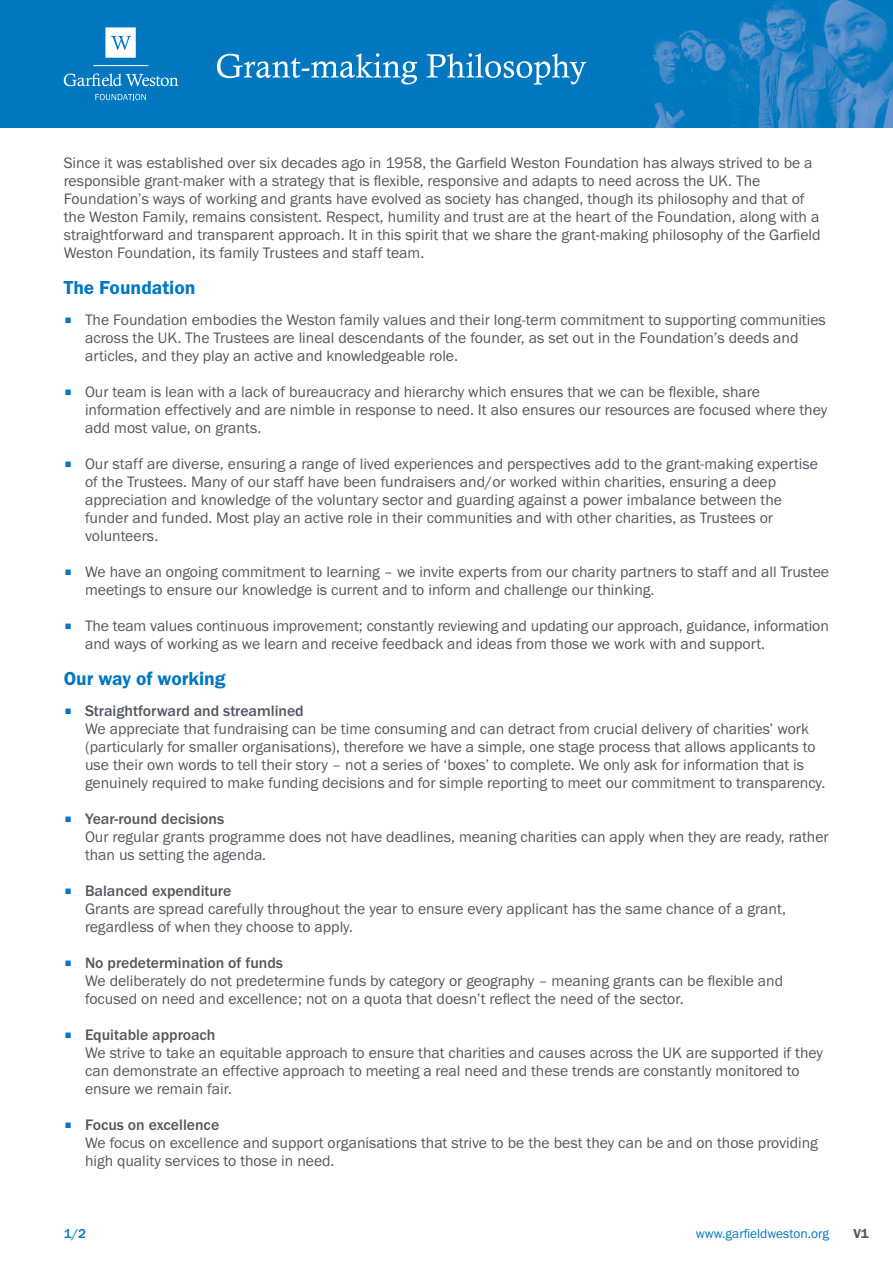
<style>
.page{position:relative;width:893px;height:1263px;background:#fff}
.page>*{position:absolute;margin:0;border:0;box-sizing:border-box;transform-origin:0 0}
.t1{font:19.5px "Franklin Gothic URW Dem";color:#0077bf}
.t2{font:15.75px/18px "Franklin Gothic URW Boo";color:#52575f}
.t3{font:500 15.75px "Franklin Gothic URW";color:#52575f}
.t4{font:13.5px "Franklin Gothic URW Boo";color:#0077bf}
.t5{font:500 13.5px "Franklin Gothic URW";color:#0077bf}
.t6{font:13.5px "Franklin Gothic URW Dem";color:#52575f}
.s1{font-family:"Lucida Grande";color:#0077bf}
.s2{font-family:"Lucida Grande";font-weight:400;color:#0077bf}
</style>
<div class="page">
<div style="left:0;top:0;width:893px;height:128px;background:#0077bf"></div>
<hr style="left:93px;top:65px;width:55px;height:1px;background:#fff">
<svg style="left:105px;top:27px;width:31px;height:31px"></svg>
<svg style="left:64px;top:73px;width:114px;height:13px"></svg>
<svg style="left:95px;top:94px;width:51px;height:6px"></svg>
<img style="left:644px;top:0;width:249px;height:128px">
<svg style="left:217px;top:53px;width:200px;height:32px"></svg>
<svg style="left:427px;top:53px;width:159px;height:32px"></svg>
<p class="t2" style="left:64px;top:156px;width:758px">Since it was established over six decades ago in 1958, the Garfield Weston Foundation has always strived to be a responsible grant-maker with a strategy that is flexible, responsive and adapts to need across the UK. The Foundation’s ways of working and grants have evolved as society has changed, though its philosophy and that of the Weston Family, remains consistent. Respect, humility and trust are at the heart of the Foundation, along with a straightforward and transparent approach. It in this spirit that we share the grant-making philosophy of the Garfield Weston Foundation, its family Trustees and staff team.</p>
<p class="t1" style="left:64px;top:281px;width:133px">The Foundation</p>
<p class="t2" style="left:85px;top:313px;width:742px;text-indent:-21px"><span class="s1">■</span> The Foundation embodies the Weston family values and their long-term commitment to supporting communities across the UK. The Trustees are lineal descendants of the founder, as set out in the Foundation’s deeds and articles, and they play an active and knowledgeable role.</p>
<p class="t2" style="left:85px;top:385px;width:744px;text-indent:-21px"><span class="s1">■</span> Our team is lean with a lack of bureaucracy and hierarchy which ensures that we can be flexible, share information effectively and are nimble in response to need. It also ensures our resources are focused where they add most value, on grants.</p>
<p class="t2" style="left:85px;top:457px;width:734px;text-indent:-21px"><span class="s1">■</span> Our staff are diverse, ensuring a range of lived experiences and perspectives add to the grant-making expertise of the Trustees. Many of our staff have been fundraisers and/or worked within charities, ensuring a deep appreciation and knowledge of the voluntary sector and guarding against a power imbalance between the funder and funded. Most play an active role in their communities and with other charities, as Trustees or volunteers.</p>
<p class="t2" style="left:85px;top:565px;width:746px;text-indent:-21px"><span class="s1">■</span> We have an ongoing commitment to learning – we invite experts from our charity partners to staff and all Trustee meetings to ensure our knowledge is current and to inform and challenge our thinking.</p>
<p class="t2" style="left:85px;top:619px;width:745px;text-indent:-21px"><span class="s1">■</span> The team values continuous improvement; constantly reviewing and updating our approach, guidance, information and ways of working as we learn and receive feedback and ideas from those we work with and support.</p>
<p class="t1" style="left:64px;top:672px;width:163px">Our way of working</p>
<p class="t3" style="left:64px;top:705px;width:241px"><span class="s2">■</span> Straightforward and streamlined</p>
<p class="t2" style="left:85px;top:722px;width:742px">We appreciate that fundraising can be time consuming and can detract from crucial delivery of charities’ work (particularly for smaller organisations), therefore we have a simple, one stage process that allows applicants to use their own words to tell their story – not a series of ‘boxes’ to complete. We only ask for information that is genuinely required to make funding decisions and for simple reporting to meet our commitment to transparency.</p>
<p class="t3" style="left:64px;top:813px;width:162px"><span class="s2">■</span> Year-round decisions</p>
<p class="t2" style="left:85px;top:830px;width:745px">Our regular grants programme does not have deadlines, meaning charities can apply when they are ready, rather than us setting the agenda.</p>
<p class="t3" style="left:64px;top:885px;width:169px"><span class="s2">■</span> Balanced expenditure</p>
<p class="t2" style="left:85px;top:902px;width:702px">Grants are spread carefully throughout the year to ensure every applicant has the same chance of a grant, regardless of when they choose to apply.</p>
<p class="t3" style="left:64px;top:957px;width:221px"><span class="s2">■</span> No predetermination of funds</p>
<p class="t2" style="left:85px;top:974px;width:700px">We deliberately do not predetermine funds by category or geography – meaning grants can be flexible and focused on need and excellence; not on a quota that doesn’t reflect the need of the sector.</p>
<p class="t3" style="left:64px;top:1029px;width:153px"><span class="s2">■</span> Equitable approach</p>
<p class="t2" style="left:85px;top:1046px;width:739px">We strive to take an equitable approach to ensure that charities and causes across the UK are supported if they can demonstrate an effective approach to meeting a real need and these trends are constantly monitored to ensure we remain fair.</p>
<p class="t3" style="left:64px;top:1119px;width:157px"><span class="s2">■</span> Focus on excellence</p>
<p class="t2" style="left:85px;top:1136px;width:734px">We focus on excellence and support organisations that strive to be the best they can be and on those providing high quality services to those in need.</p>
<p class="t5" style="left:64px;top:1229px;width:24px">1/2</p>
<p class="t4" style="left:696px;top:1229px;width:135px">www.garfieldweston.org</p>
<p class="t6" style="left:853px;top:1229px;width:17px">V1</p>
</div>
